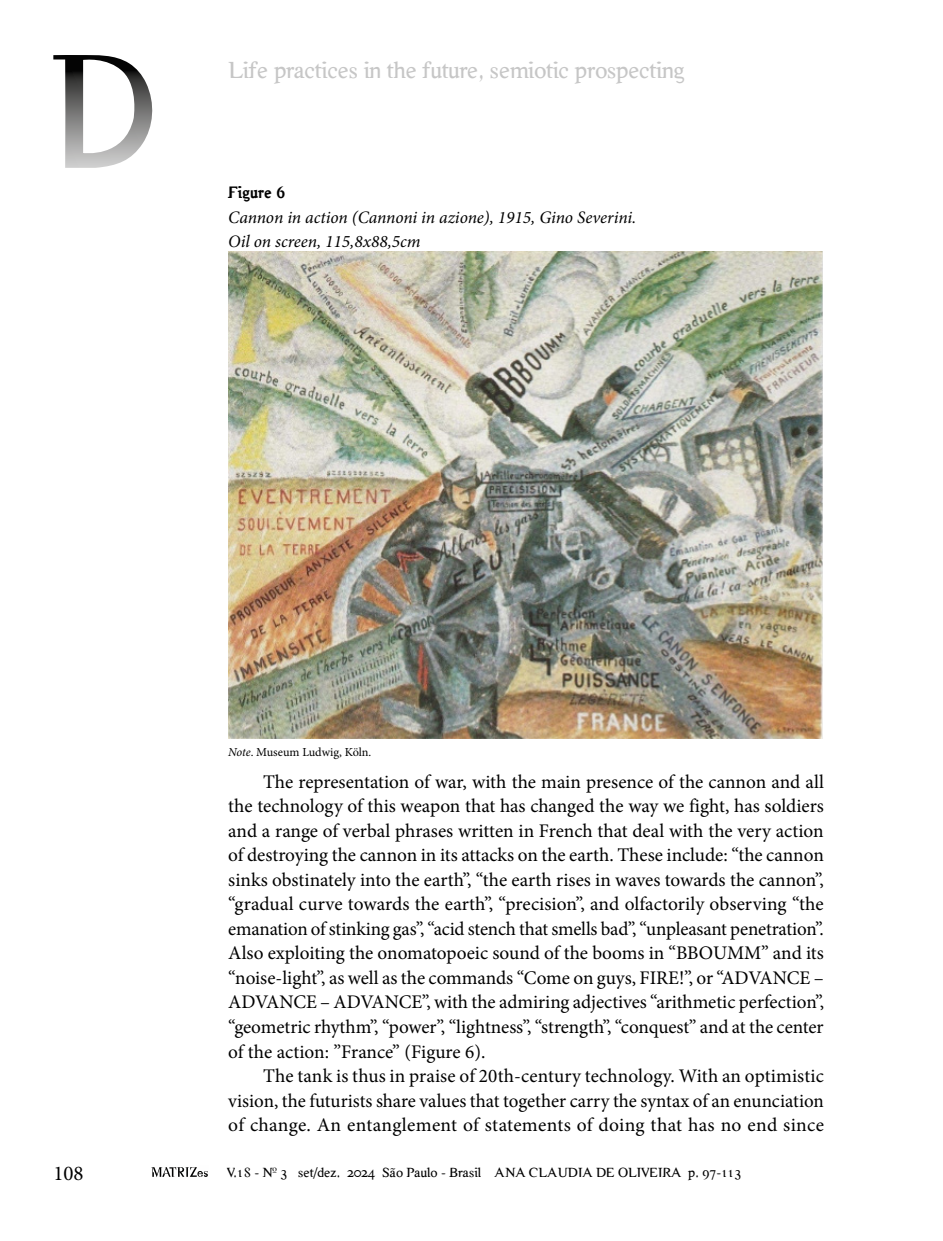
<style>
.page{position:relative;width:943px;height:1241px;background:#fff}
.page>*{position:absolute;margin:0;border:0;box-sizing:border-box;transform-origin:0 0}
.t1{font:24.5px "Hard Times";letter-spacing:-.01em;color:#c6c6c6}
.t2{font:21px "Minion Pro";color:#000}
.t3{font:19.25px/24.5px "Minion Pro";color:#000;text-align:justify}
.t4{font:italic 17.5px/24.5px "Minion Pro";letter-spacing:-.005em;color:#000}
.t5{font:700 17.5px "Hard Times";color:#000}
.t6{font:14px "Hard Times";color:#000}
.t7{font:12.25px "Minion Pro";color:#000}
.s1{font-style:italic}
</style>
<div class="page">
<svg style="left:151px;top:1167px;width:57px;height:10px"></svg>
<svg style="left:53px;top:55px;width:100px;height:113px"></svg>
<img style="left:228px;top:251px;width:595px;height:487px">
<p class="t1" style="left:228px;top:56px;width:458px">Life practices in the future, semiotic prospecting</p>
<p class="t5" style="left:228px;top:181px;width:58px">Figure 6</p>
<p class="t4" style="left:228px;top:205px;width:409px">Cannon in action (Cannoni in azione), 1915, Gino Severini.<br>Oil on screen, 115,8x88,5cm</p>
<p class="t7" style="left:228px;top:743px;width:145px"><span class="s1">Note</span>. Museum Ludwig, Köln.</p>
<p class="t3" style="left:228px;top:769px;width:597px;text-indent:35px">The representation of war, with the main presence of the cannon and all the technology of this weapon that has changed the way we fight, has soldiers and a range of verbal phrases written in French that deal with the very action of destroying the cannon in its attacks on the earth. These include: “the cannon sinks obstinately into the earth”, “the earth rises in waves towards the cannon”, “gradual curve towards the earth”, “precision”, and olfactorily observing “the emanation of stinking gas”, “acid stench that smells bad”, “unpleasant penetration”.<br>Also exploiting the onomatopoeic sound of the booms in “BBOUMM” and its “noise-light”, as well as the commands “Come on guys, FIRE!”, or “ADVANCE – ADVANCE – ADVANCE”, with the admiring adjectives “arithmetic perfection”, “geometric rhythm”, “power”, “lightness”, “strength”, “conquest” and at the center of the action: ”France” (Figure 6).</p>
<p class="t3" style="left:228px;top:1063px;width:597px;text-indent:35px">The tank is thus in praise of 20th-century technology. With an optimistic vision, the futurists share values that together carry the syntax of an enunciation of change. An entanglement of statements of doing that has no end since</p>
<p class="t2" style="left:53px;top:1158px;width:32px">108</p>
<p class="t6" style="left:227px;top:1164px;width:516px">V.18 - Nº 3 set/dez. 2024 São Paulo - Brasil ANA CLAUDIA DE OLIVEIRA p. 97-113</p>
</div>
